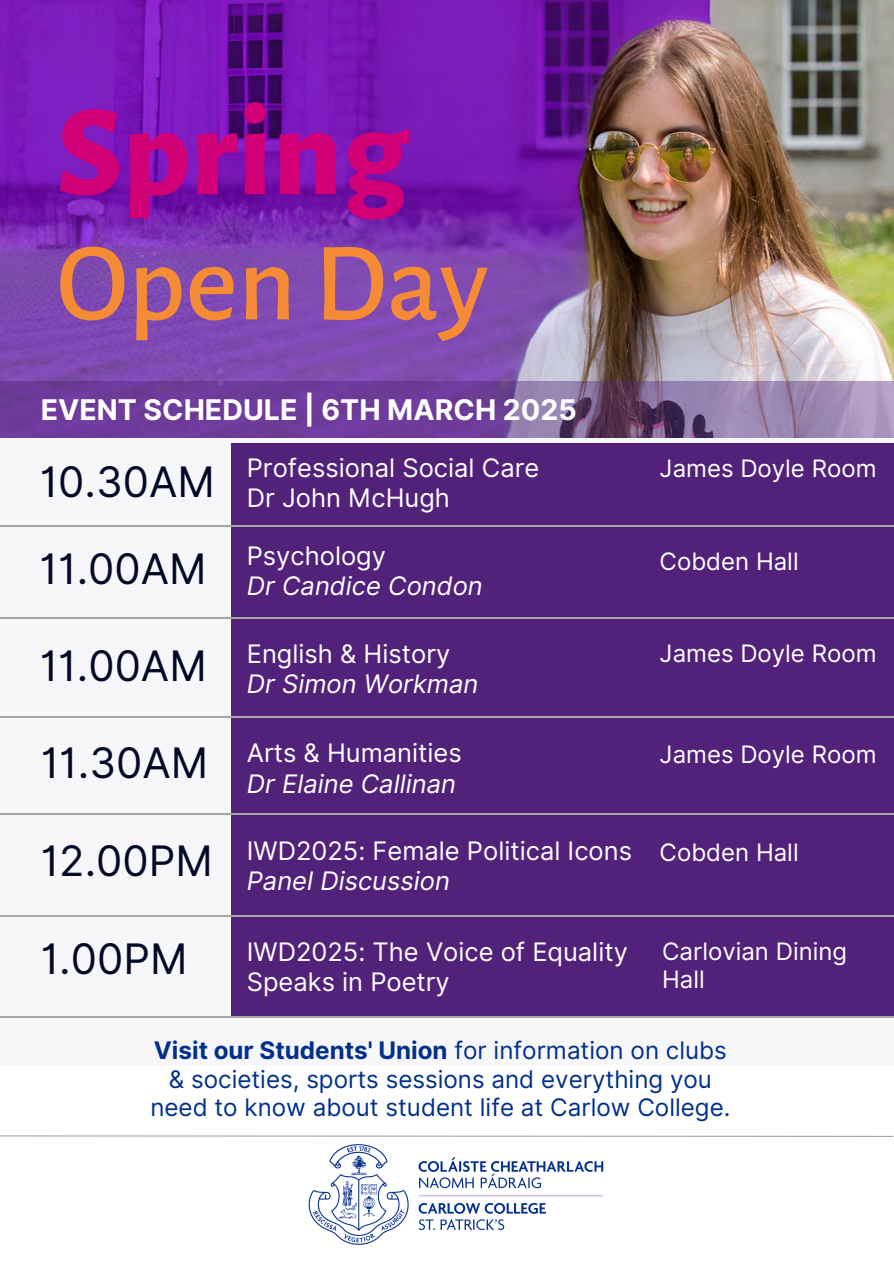
<style>
.page{position:relative;width:894px;height:1263px;background:#fff}
.page>*{position:absolute;margin:0;border:0;box-sizing:border-box;transform-origin:0 0}
.t1{font:800 129.9px "Alegreya Sans";color:#d10077}
.t2{font:500 112.2px "Alegreya Sans";color:#f58c35}
.t3{font:42px "Inter";color:#030927}
.t4{font:700 28.5px "Inter";color:#fff}
.t5{font:25.5px/30.5px "Inter";color:#fff}
.t6{font:italic 25.5px "Inter";color:#fff}
.t7{font:24.15px/28.3px "Inter";color:#00308c;text-align:center}
.t8{font:24px "Inter";color:#fff}
.s1{font-weight:700}
</style>
<div class="page">
<div style="left:0;top:370px;width:894px;height:695px;background:#f7f7f9"></div>
<div style="left:231px;top:443px;width:663px;height:573px;background:#52227a"></div>
<img style="left:0;top:0;width:894px;height:381px">
<svg style="left:0;top:381px;width:894px;height:57px;background:#79539a"></svg>
<svg style="left:0;top:1135px;width:893px;height:2px"></svg>
<hr style="left:0;top:618px;width:894px;height:1px;background:#a6a6a6">
<img style="left:292px;top:1135px;width:328px;height:110px">
<hr style="left:0;top:526px;width:894px;height:1px;background:#a6a6a6">
<hr style="left:0;top:717px;width:894px;height:1px;background:#a6a6a6">
<hr style="left:0;top:813px;width:893px;height:1px;background:#a6a6a6">
<hr style="left:0;top:915px;width:894px;height:1px;background:#a6a6a6">
<hr style="left:0;top:1016px;width:894px;height:2px;background:#a6a6a6">
<h4 class="t1" style="left:57px;top:90px;width:353px">Spring</h4>
<p class="t2" style="left:57px;top:230px;width:434px">Open Day</p>
<p class="t4" style="left:41px;top:392px;width:538px">EVENT SCHEDULE | 6TH MARCH 2025</p>
<h2 class="t3" style="left:40px;top:456px;width:178px">10.30AM</h2>
<p class="t5" style="left:247px;top:452px;width:294px">Professional Social Care</p>
<p class="t5" style="left:247px;top:482px;width:205px">Dr John McHugh</p>
<p class="t8" style="left:660px;top:453px;width:218px">James Doyle Room</p>
<p class="t3" style="left:40px;top:544px;width:169px">11.00AM</p>
<p class="t5" style="left:247px;top:541px;width:141px">Psychology</p>
<h1 class="t6" style="left:247px;top:571px;width:237px">Dr Candice Condon</h1>
<p class="t8" style="left:660px;top:547px;width:141px">Cobden Hall</p>
<p class="t3" style="left:40px;top:640px;width:169px">11.00AM</p>
<p class="t5" style="left:247px;top:638px;width:205px">English &amp; History</p>
<p class="t6" style="left:247px;top:669px;width:233px">Dr Simon Workman</p>
<p class="t8" style="left:660px;top:639px;width:218px">James Doyle Room</p>
<p class="t3" style="left:41px;top:738px;width:170px">11.30AM</p>
<p class="t5" style="left:247px;top:738px;width:216px">Arts &amp; Humanities</p>
<p class="t6" style="left:247px;top:768px;width:211px">Dr Elaine Callinan</p>
<p class="t8" style="left:660px;top:740px;width:218px">James Doyle Room</p>
<p class="t3" style="left:41px;top:835px;width:175px">12.00PM</p>
<p class="t5" style="left:247px;top:835px;width:387px">IWD2025: Female Political Icons</p>
<p class="t6" style="left:247px;top:866px;width:205px">Panel Discussion</p>
<h3 class="t8" style="left:660px;top:838px;width:141px">Cobden Hall</h3>
<p class="t3" style="left:41px;top:934px;width:149px">1.00PM</p>
<h3 class="t5" style="left:247px;top:936px;width:383px">IWD2025: The Voice of Equality<br>Speaks in Poetry</h3>
<p class="t8" style="left:662px;top:937px;width:186px">Carlovian Dining</p>
<h3 class="t8" style="left:662px;top:965px;width:44px">Hall</h3>
<p class="t7" style="left:150px;top:1036px;width:582px"><span class="s1">Visit our Students' Union</span> for information on clubs &amp; societies, sports sessions and everything you need to know about student life at Carlow College.</p>
</div>
